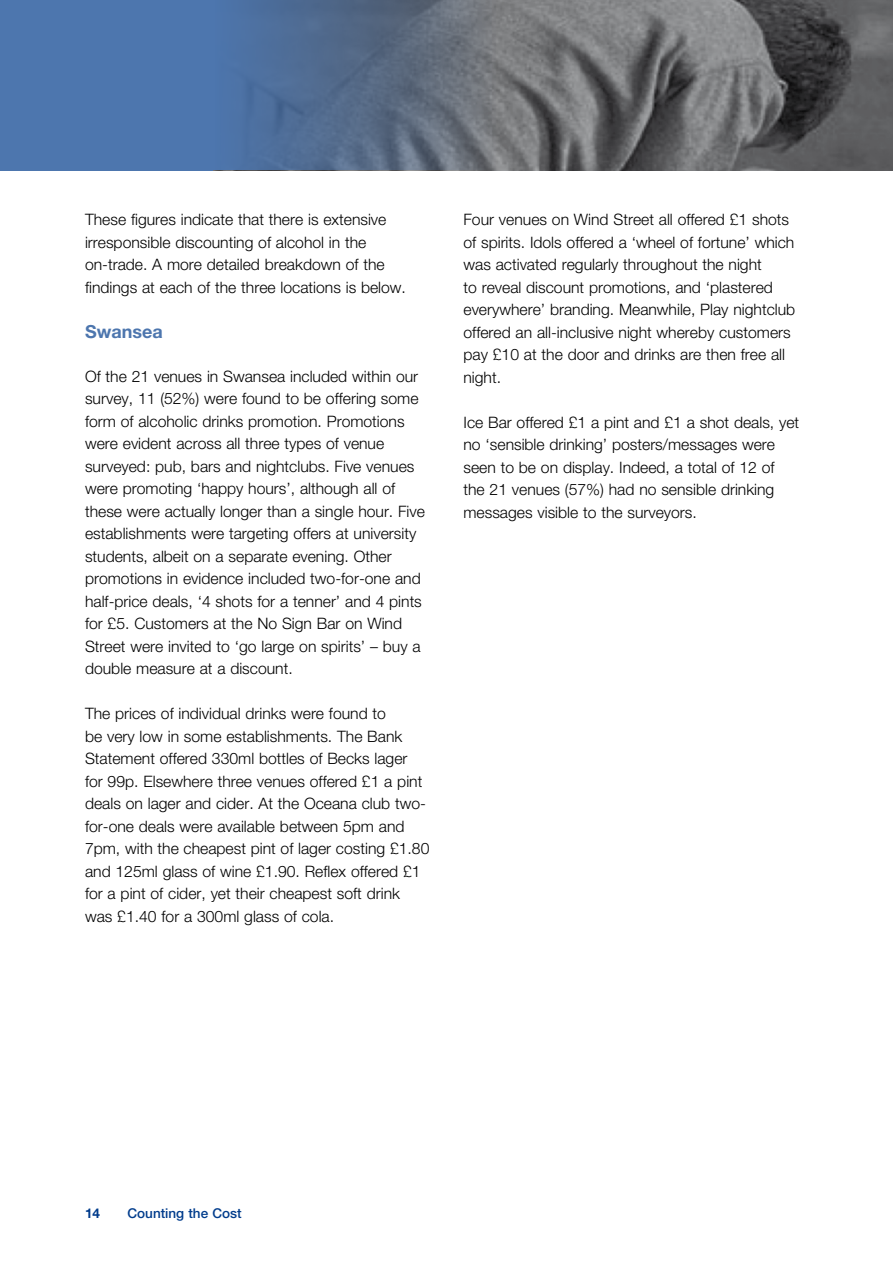
<style>
.page{position:relative;width:893px;height:1263px;background:#fff}
.page>*{position:absolute;margin:0;border:0;box-sizing:border-box;transform-origin:0 0}
.t1{font:700 18px "Helvetica Neue";color:#4d76ae}
.t2{font:300 15.75px/22.5px "Helvetica Neue";color:#000}
.t3{font:500 13.5px "Helvetica Neue";color:#003c8c}
.t4{font:700 13.5px "Helvetica Neue";color:#003c8c}
</style>
<div class="page">
<div style="left:0;top:0;width:214px;height:170px;background:#4d76ae"></div>
<img style="left:496px;top:0;width:396px;height:170px">
<svg style="left:214px;top:0;width:282px;height:170px;background:#586d8b"></svg>
<hr style="left:892px;top:0;width:1px;height:170px;background:#4d76ae">
<p class="t2" style="left:85px;top:208px;width:322px">These figures indicate that there is extensive irresponsible discounting of alcohol in the on-trade. A more detailed breakdown of the findings at each of the three locations is below.</p>
<p class="t1" style="left:85px;top:320px;width:79px">Swansea</p>
<p class="t2" style="left:85px;top:364px;width:341px">Of the 21 venues in Swansea included within our survey, 11 (52%) were found to be offering some form of alcoholic drinks promotion. Promotions were evident across all three types of venue surveyed: pub, bars and nightclubs. Five venues were promoting ‘happy hours’, although all of these were actually longer than a single hour. Five establishments were targeting offers at university students, albeit on a separate evening. Other promotions in evidence included two-for-one and half-price deals, ‘4 shots for a tenner’ and 4 pints for £5. Customers at the No Sign Bar on Wind Street were invited to ‘go large on spirits’ – buy a double measure at a discount.</p>
<p class="t2" style="left:85px;top:702px;width:346px">The prices of individual drinks were found to<br>be very low in some establishments. The Bank Statement offered 330ml bottles of Becks lager<br>for 99p. Elsewhere three venues offered £1 a pint deals on lager and cider. At the Oceana club two&shy;for-one deals were available between 5pm and 7pm, with the cheapest pint of lager costing £1.80 and 125ml glass of wine £1.90. Reflex offered £1 for a pint of cider, yet their cheapest soft drink was £1.40 for a 300ml glass of cola.</p>
<p class="t2" style="left:463px;top:208px;width:333px">Four venues on Wind Street all offered £1 shots of spirits. Idols offered a ‘wheel of fortune’ which was activated regularly throughout the night<br>to reveal discount promotions, and ‘plastered everywhere’ branding. Meanwhile, Play nightclub offered an all-inclusive night whereby customers pay £10 at the door and drinks are then free all night.</p>
<p class="t2" style="left:463px;top:411px;width:337px">Ice Bar offered £1 a pint and £1 a shot deals, yet no ‘sensible drinking’ posters/messages were seen to be on display. Indeed, a total of 12 of the 21 venues (57%) had no sensible drinking messages visible to the surveyors.</p>
<p class="t4" style="left:85px;top:1205px;width:17px">14</p>
<p class="t3" style="left:128px;top:1205px;width:116px">Counting the Cost</p>
</div>
